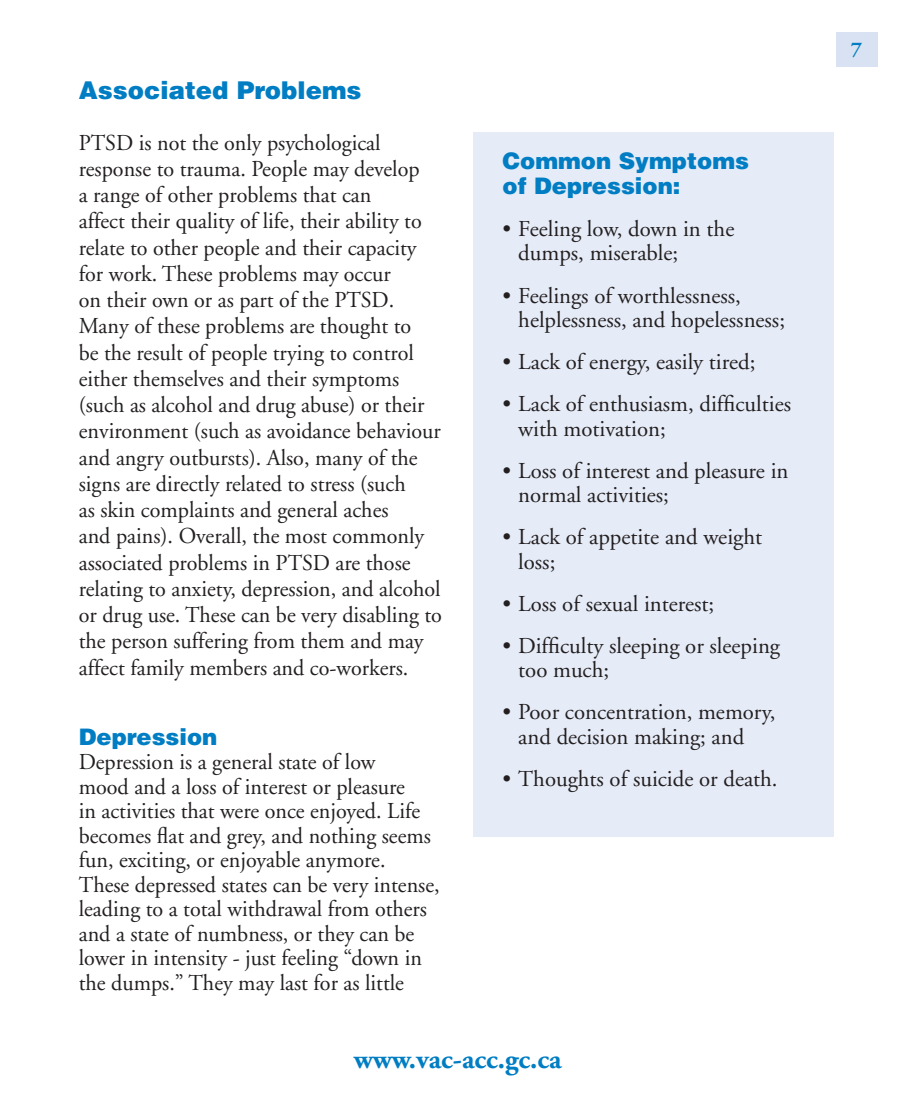
<style>
.page{position:relative;width:914px;height:1103px;background:#fff}
.page>*{position:absolute;margin:0;border:0;box-sizing:border-box;transform-origin:0 0}
.t1{font:700 28px "Adobe Garamond";color:#007dc3}
.t2{font:900 24.5px "Helvetica";color:#007dc3}
.t3{font:22.75px/26.2px "Adobe Garamond";color:#231f20}
.t4{font:900 22.75px/24.5px "Helvetica";color:#007dc3}
</style>
<div class="page">
<div style="left:836px;top:32px;width:41px;height:34px;background:#d8e2f3"></div>
<div style="left:472px;top:132px;width:361px;height:704px;background:#e5ebf7"></div>
<p class="t2" style="left:79px;top:74px;width:284px">Associated Problems</p>
<p class="t3" style="left:79px;top:130px;width:364px">PTSD is not the only psychological response to trauma. People may develop<br>a range of other problems that can<br>affect their quality of life, their ability to relate to other people and their capacity for work. These problems may occur<br>on their own or as part of the PTSD.<br>Many of these problems are thought to<br>be the result of people trying to control either themselves and their symptoms (such as alcohol and drug abuse) or their environment (such as avoidance behaviour and angry outbursts). Also, many of the signs are directly related to stress (such<br>as skin complaints and general aches<br>and pains). Overall, the most commonly associated problems in PTSD are those relating to anxiety, depression, and alcohol or drug use. These can be very disabling to the person suffering from them and may affect family members and co-workers.</p>
<p class="t4" style="left:79px;top:723px;width:140px">Depression</p>
<p class="t3" style="left:79px;top:750px;width:362px;line-height:24.5px">Depression is a general state of low<br>mood and a loss of interest or pleasure<br>in activities that were once enjoyed. Life becomes flat and grey, and nothing seems fun, exciting, or enjoyable anymore.<br>These depressed states can be very intense, leading to a total withdrawal from others and a state of numbness, or they can be lower in intensity - just feeling “down in the dumps.” They may last for as little</p>
<p class="t4" style="left:502px;top:148px;width:248px">Common Symptoms of Depression:</p>
<p class="t3" style="left:518px;top:217px;width:217px;line-height:24.5px;text-indent:-16px">• Feeling low, down in the dumps, miserable;</p>
<p class="t3" style="left:518px;top:284px;width:268px;line-height:24.5px;text-indent:-16px">• Feelings of worthlessness, helplessness, and hopelessness;</p>
<p class="t3" style="left:502px;top:349px;width:254px">• Lack of energy, easily tired;</p>
<p class="t3" style="left:518px;top:392px;width:274px;line-height:24.5px;text-indent:-16px">• Lack of enthusiasm, difficulties with motivation;</p>
<p class="t3" style="left:518px;top:459px;width:272px;line-height:24.5px;text-indent:-16px">• Loss of interest and pleasure in normal activities;</p>
<p class="t3" style="left:518px;top:525px;width:245px;line-height:24.5px;text-indent:-16px">• Lack of appetite and weight loss;</p>
<p class="t3" style="left:502px;top:591px;width:213px">• Loss of sexual interest;</p>
<p class="t3" style="left:518px;top:634px;width:263px;line-height:24.5px;text-indent:-16px">• Difficulty sleeping or sleeping too much;</p>
<p class="t3" style="left:518px;top:700px;width:259px;line-height:24.5px;text-indent:-16px">• Poor concentration, memory, and decision making; and</p>
<p class="t3" style="left:502px;top:766px;width:276px">• Thoughts of suicide or death.</p>
<p class="t1" style="left:354px;top:1044px;width:209px">www.vac-acc.gc.ca</p>
</div>
